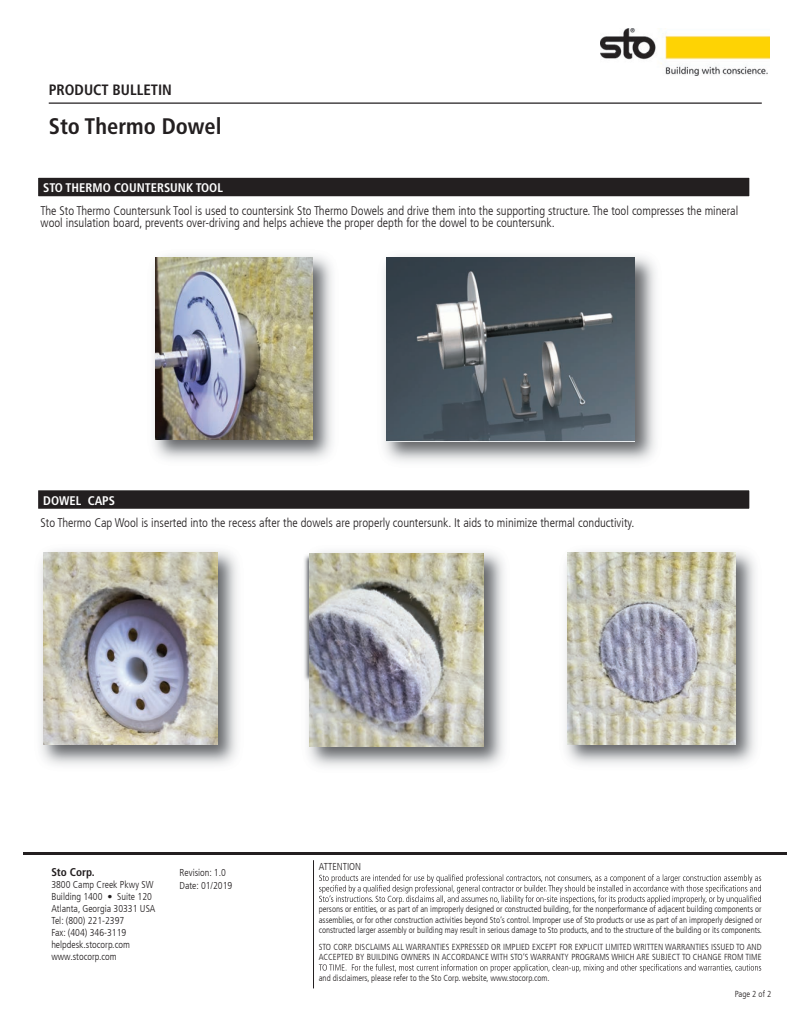
<style>
.page{position:relative;width:810px;height:1035px;background:#fff}
.page>*{position:absolute;margin:0;border:0;box-sizing:border-box;transform-origin:0 0}
.t1{font:700 condensed 22.5px "Sto Frutiger";color:#231f20}
.t2{font:700 condensed 15px "Sto Frutiger";color:#231f20}
.t3{font:300 condensed 12.5px/12.5px "Sto Frutiger";color:#231f20}
.t4{font:700 condensed 12.5px "Sto Frutiger";color:#fff}
.t5{font:700 condensed 11.25px "Sto Frutiger";color:#231f20}
.t6{font:300 condensed 10px/12px "Sto Frutiger";color:#231f20}
.t7{font:300 condensed 8.75px/10.5px "Sto Frutiger";color:#231f20;text-align:justify}
</style>
<div class="page">
<hr style="left:49px;top:102px;width:713px;height:2px;background:#231f20">
<div style="left:38px;top:490px;width:712px;height:19px;background:#231f20"></div>
<div style="left:37px;top:489px;width:714px;height:21px;border:1px solid #fff"></div>
<div style="left:38px;top:177px;width:712px;height:20px;background:#231f20"></div>
<div style="left:37px;top:177px;width:714px;height:21px;border:1px solid #fff"></div>
<img style="left:154px;top:255px;width:178px;height:205px">
<img style="left:156px;top:258px;width:157px;height:182px">
<img style="left:40px;top:550px;width:197px;height:215px">
<img style="left:43px;top:553px;width:174px;height:192px">
<img style="left:307px;top:551px;width:197px;height:216px">
<img style="left:304px;top:554px;width:6px;height:127px">
<img style="left:310px;top:553px;width:174px;height:194px">
<img style="left:565px;top:551px;width:190px;height:213px">
<img style="left:568px;top:553px;width:168px;height:191px">
<img style="left:384px;top:256px;width:272px;height:206px">
<img style="left:386px;top:258px;width:249px;height:183px">
<img style="left:600px;top:29px;width:170px;height:46px">
<hr style="left:24px;top:852px;width:763px;height:3px;background:#231f20">
<hr style="left:313px;top:860px;width:1px;height:128px;background:#231f20">
<svg style="left:319px;top:874px;width:442px;height:30px"></svg>
<svg style="left:319px;top:964px;width:442px;height:9px"></svg>
<h2 class="t2" style="left:49px;top:81px;width:125px">PRODUCT BULLETIN</h2>
<h1 class="t1" style="left:49px;top:113px;width:175px">Sto Thermo Dowel</h1>
<h3 class="t4" style="left:43px;top:181px;width:181px">STO THERMO COUNTERSUNK TOOL</h3>
<p class="t3" style="left:41px;top:204px;width:699px">The Sto Thermo Countersunk Tool is used to countersink Sto Thermo Dowels and drive them into the supporting structure. The tool compresses the mineral wool insulation board, prevents over-driving and helps achieve the proper depth for the dowel to be countersunk.</p>
<h3 class="t4" style="left:43px;top:493px;width:73px">DOWEL CAPS</h3>
<h3 class="t3" style="left:41px;top:517px;width:595px">Sto Thermo Cap Wool is inserted into the recess after the dowels are properly countersunk. It aids to minimize thermal conductivity.</h3>
<p class="t5" style="left:51px;top:866px;width:45px">Sto Corp.</p>
<p class="t6" style="left:51px;top:879px;width:106px">3800 Camp Creek Pkwy SW<br>Building 1400 • Suite 120<br>Atlanta, Georgia 30331 USA<br>Tel: (800) 221-2397<br>Fax: (404) 346-3119 helpdesk.stocorp.com www.stocorp.com</p>
<p class="t6" style="left:180px;top:867px;width:54px;line-height:12.5px">Revision: 1.0<br>Date: 01/2019</p>
<p class="t6" style="left:319px;top:861px;width:44px">ATTENTION</p>
<p class="t7" style="left:319px;top:904px;width:445px">persons or entities, or as part of an improperly designed or constructed building, for the nonperformance of adjacent building components or assemblies, or for other construction activities beyond Sto’s control. Improper use of Sto products or use as part of an improperly designed or constructed larger assembly or building may result in serious damage to Sto products, and to the structure of the building or its components.</p>
<p class="t7" style="left:319px;top:941px;width:444px">STO CORP. DISCLAIMS ALL WARRANTIES EXPRESSED OR IMPLIED EXCEPT FOR EXPLICIT LIMITED WRITTEN WARRANTIES ISSUED TO AND<br>ACCEPTED BY BUILDING OWNERS IN ACCORDANCE WITH STO’S WARRANTY PROGRAMS WHICH ARE SUBJECT TO CHANGE FROM TIME</p>
<p class="t7" style="left:319px;top:973px;width:232px">and disclaimers, please refer to the Sto Corp. website, www.stocorp.com.</p>
<p class="t7" style="left:735px;top:988px;width:38px">Page 2 of 2</p>
</div>
